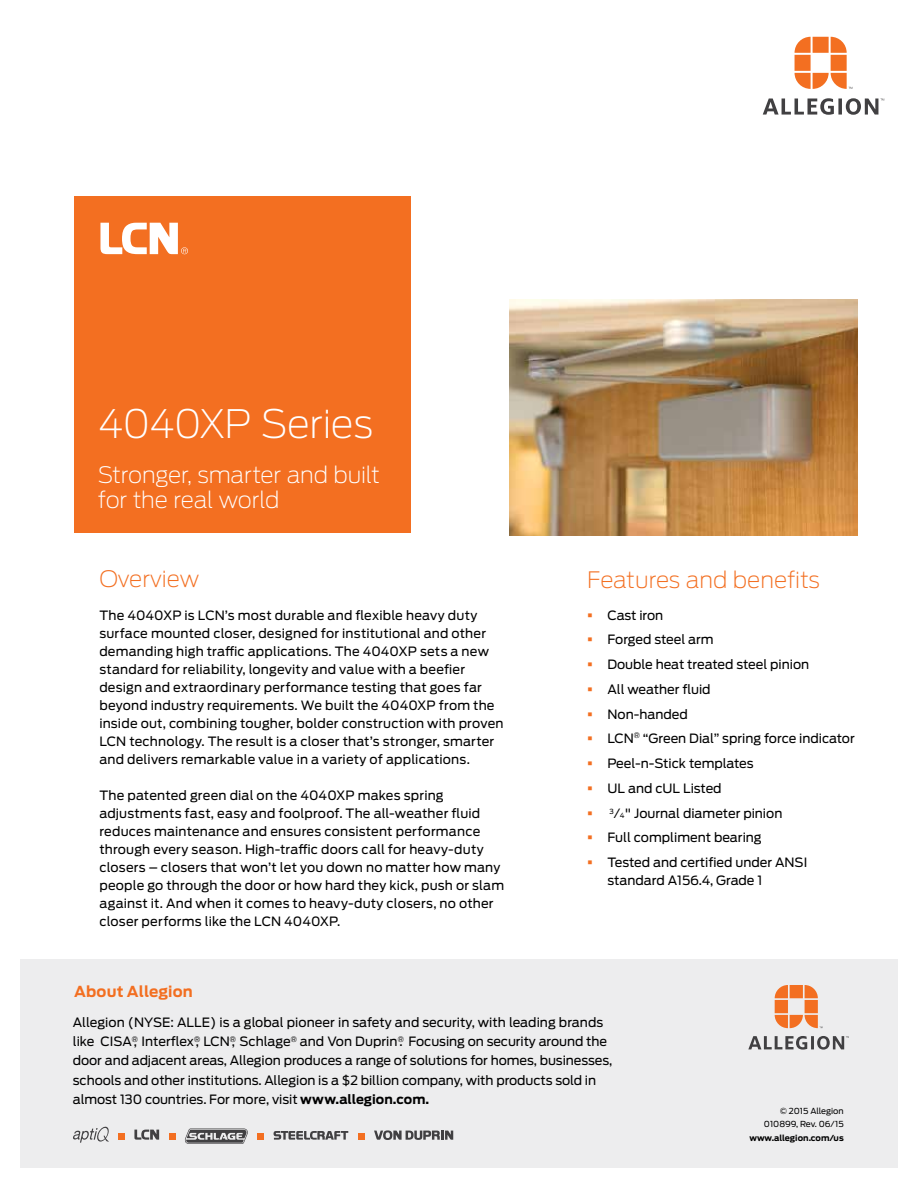
<style>
.page{position:relative;width:918px;height:1188px;background:#fff}
.page>*{position:absolute;margin:0;border:0;box-sizing:border-box;transform-origin:0 0}
.t1{font:200 39px "Antenna";letter-spacing:-.02em;color:#fff}
.t2{font:200 22.5px/25.5px "Antenna";letter-spacing:-.01em;color:#fff}
.t3{font:200 22.5px "Antenna";color:#f36f21}
.t4{font:700 15px "Antenna";letter-spacing:.01em;color:#f36f21}
.t5{font:12.75px/18px "Antenna";letter-spacing:.005em;color:#000}
.t6{font:8.25px/13.5px "Antenna";color:#000;text-align:right}
.t7{font:700 8.25px "Antenna";color:#000}
.s1{color:#f36f21}
.s2{font-size:7.05px}
.s3{font-weight:700}
</style>
<div class="page">
<div style="left:20px;top:959px;width:878px;height:209px;background:#ededee"></div>
<svg style="left:775px;top:985px;width:48px;height:43px"></svg>
<svg style="left:748px;top:1036px;width:101px;height:14px"></svg>
<svg style="left:134px;top:1130px;width:25px;height:10px"></svg>
<div style="left:118px;top:1133px;width:7px;height:7px;background:#f36f21"></div>
<div style="left:169px;top:1133px;width:6px;height:7px;background:#f36f21"></div>
<svg style="left:374px;top:1130px;width:79px;height:10px"></svg>
<svg style="left:185px;top:1129px;width:63px;height:15px"></svg>
<svg style="left:73px;top:1127px;width:36px;height:16px"></svg>
<svg style="left:274px;top:1131px;width:74px;height:9px"></svg>
<div style="left:257px;top:1133px;width:7px;height:7px;background:#f36f21"></div>
<div style="left:358px;top:1133px;width:6px;height:7px;background:#f36f21"></div>
<svg style="left:795px;top:37px;width:57px;height:52px"></svg>
<svg style="left:763px;top:98px;width:121px;height:17px"></svg>
<div style="left:74px;top:197px;width:337px;height:336px;background:#f36f21"></div>
<svg style="left:100px;top:223px;width:88px;height:31px"></svg>
<img style="left:510px;top:299px;width:347px;height:236px">
<h1 class="t1" style="left:98px;top:401px;width:277px">4040XP Series</h1>
<h2 class="t2" style="left:98px;top:462px;width:284px">Stronger, smarter and built for the real world</h2>
<h2 class="t3" style="left:99px;top:566px;width:101px">Overview</h2>
<p class="t5" style="left:99px;top:607px;width:406px">The 4040XP is LCN’s most durable and flexible heavy duty surface mounted closer, designed for institutional and other demanding high traffic applications. The 4040XP sets a new standard for reliability, longevity and value with a beefier design and extraordinary performance testing that goes far beyond industry requirements. We built the 4040XP from the inside out, combining tougher, bolder construction with proven LCN technology. The result is a closer that’s stronger, smarter and delivers remarkable value in a variety of applications.</p>
<p class="t5" style="left:99px;top:787px;width:406px">The patented green dial on the 4040XP makes spring adjustments fast, easy and foolproof. The all-weather fluid reduces maintenance and ensures consistent performance through every season. High-traffic doors call for heavy-duty closers – closers that won’t let you down no matter how many people go through the door or how hard they kick, push or slam against it. And when it comes to heavy-duty closers, no other closer performs like the LCN 4040XP.</p>
<p class="t4" style="left:74px;top:983px;width:120px">About Allegion</p>
<h2 class="t3" style="left:587px;top:567px;width:234px">Features and benefits</h2>
<p class="t5" style="left:587px;top:606px;width:78px"><span class="s1">▪</span> Cast iron</p>
<p class="t5" style="left:587px;top:631px;width:128px"><span class="s1">▪</span> Forged steel arm</p>
<p class="t5" style="left:587px;top:656px;width:224px"><span class="s1">▪</span> Double heat treated steel pinion</p>
<p class="t5" style="left:587px;top:680px;width:125px"><span class="s1">▪</span> All weather fluid</p>
<p class="t5" style="left:587px;top:705px;width:102px"><span class="s1">▪</span> Non-handed</p>
<p class="t5" style="left:587px;top:730px;width:269px"><span class="s1">▪</span> LCN<sup>®</sup> “Green Dial” spring force indicator</p>
<p class="t5" style="left:587px;top:755px;width:168px"><span class="s1">▪</span> Peel-n-Stick templates</p>
<p class="t5" style="left:587px;top:779px;width:136px"><span class="s1">▪</span> UL and cUL Listed</p>
<p class="t5" style="left:587px;top:804px;width:197px"><span class="s1">▪</span> <sup>3</sup>⁄<span class="s2">4</span>" Journal diameter pinion</p>
<p class="t5" style="left:587px;top:829px;width:176px"><span class="s1">▪</span> Full compliment bearing</p>
<p class="t5" style="left:607px;top:854px;width:201px;text-indent:-20px"><span class="s1">▪</span> Tested and certified under ANSI standard A156.4, Grade 1</p>
<p class="t5" style="left:73px;top:1012px;width:541px;line-height:19.5px">Allegion (NYSE: ALLE) is a global pioneer in safety and security, with leading brands like CISA<sup>®</sup>, Interflex<sup>®</sup>, LCN<sup>®</sup>, Schlage<sup>®</sup> and Von Duprin<sup>®</sup>. Focusing on security around the door and adjacent areas, Allegion produces a range of solutions for homes, businesses, schools and other institutions. Allegion is a $2 billion company, with products sold in almost 130 countries. For more, visit <span class="s3">www.allegion.com.</span></p>
<p class="t6" style="left:764px;top:1104px;width:81px">© 2015 Allegion<br>010899, Rev. 06/15</p>
<p class="t7" style="left:749px;top:1133px;width:96px">www.allegion.com/us</p>
</div>
